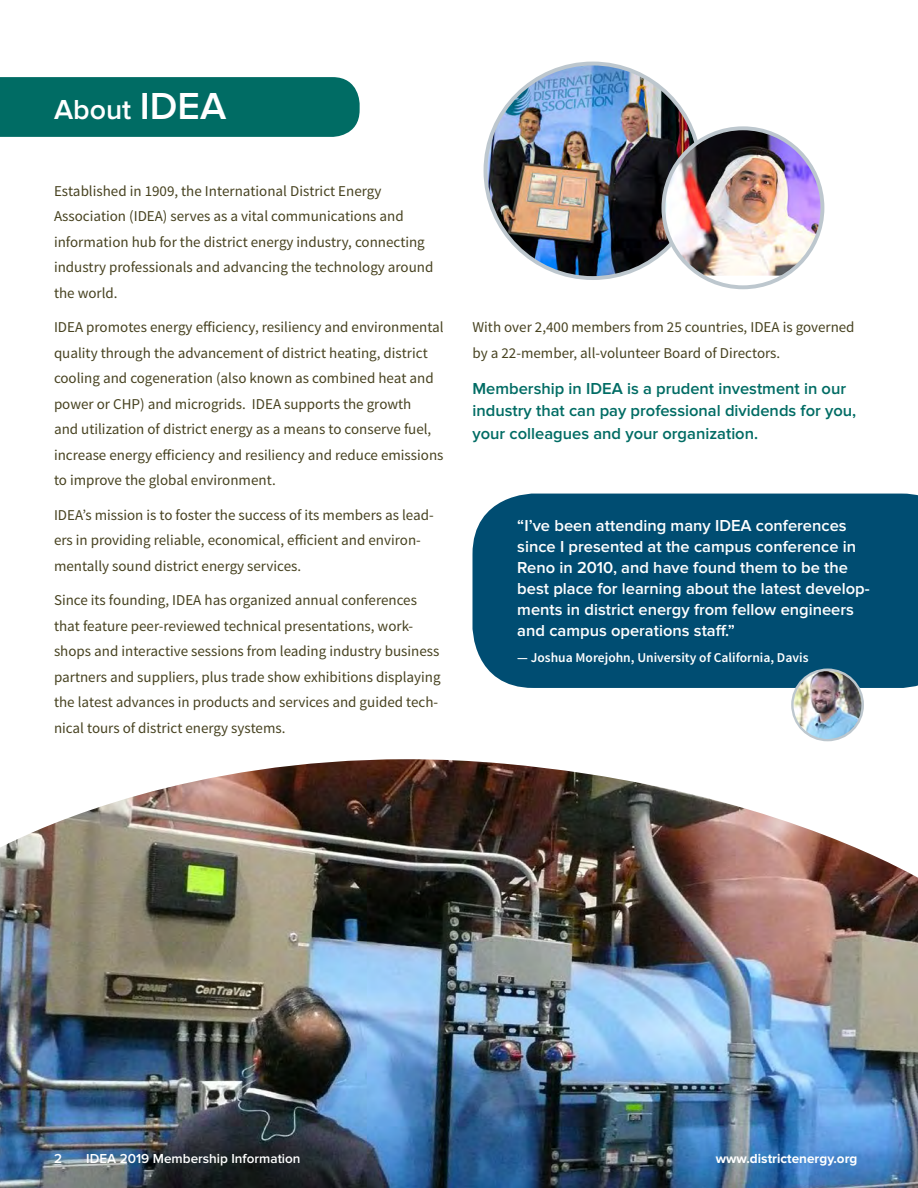
<style>
.page{position:relative;width:918px;height:1188px;background:#fff}
.page>*{position:absolute;margin:0;border:0;box-sizing:border-box;transform-origin:0 0}
.t1{font:600 28.5px "Proxima Nova";color:#fff}
.t2{font:600 16.5px/21px "Proxima Nova";color:#fff}
.t3{font:600 16.5px/22.5px "Proxima Nova";color:#006c64}
.t4{font:15px/25.5px "Source Sans Pro";color:#474220}
.t5{font:600 13.5px "Source Sans Pro";color:#fff}
.t6{font:600 13.5px "Proxima Nova";color:#fff}
.t7{font:700 13.5px "Proxima Nova";color:#fff}
.s1{font-size:39px}
</style>
<div class="page">
<img style="left:0;top:759px;width:918px;height:429px">
<div style="left:0;top:77px;width:360px;height:60px;background:#006c64"></div>
<img style="left:485px;top:64px;width:215px;height:214px;border-radius:105px">
<div style="left:472px;top:494px;width:446px;height:194px;background:#004d72"></div>
<img style="left:792px;top:670px;width:71px;height:70px;border-radius:35px">
<div style="left:791px;top:669px;width:73px;height:72px;border:2px solid #bdc7ce;border-radius:50%"></div>
<img style="left:663px;top:130px;width:159px;height:146px">
<div style="left:661px;top:126px;width:163px;height:163px;border:4px solid #bdc7ce;border-radius:50%"></div>
<h1 class="t1" style="left:54px;top:94px;width:174px">About <span class="s1">IDEA</span></h1>
<p class="t4" style="left:54px;top:178px;width:381px">Established in 1909, the International District Energy Association (IDEA) serves as a vital communications and information hub for the district energy industry, connecting industry professionals and advancing the technology around the world.</p>
<p class="t4" style="left:54px;top:315px;width:391px">IDEA promotes energy efficiency, resiliency and environmental quality through the advancement of district heating, district cooling and cogeneration (also known as combined heat and power or CHP) and microgrids. IDEA supports the growth<br>and utilization of district energy as a means to conserve fuel, increase energy efficiency and resiliency and reduce emissions to improve the global environment.</p>
<p class="t4" style="left:54px;top:502px;width:381px">IDEA’s mission is to foster the success of its members as lead&shy;ers in providing reliable, economical, efficient and environ&shy;mentally sound district energy services.</p>
<p class="t4" style="left:54px;top:588px;width:388px">Since its founding, IDEA has organized annual conferences that feature peer-reviewed technical presentations, work&shy;shops and interactive sessions from leading industry business partners and suppliers, plus trade show exhibitions displaying the latest advances in products and services and guided tech&shy;nical tours of district energy systems.</p>
<p class="t4" style="left:472px;top:315px;width:384px">With over 2,400 members from 25 countries, IDEA is governed by a 22-member, all-volunteer Board of Directors.</p>
<p class="t3" style="left:472px;top:377px;width:385px">Membership in IDEA is a prudent investment in our industry that can pay professional dividends for you, your colleagues and your organization.</p>
<p class="t2" style="left:517px;top:516px;width:354px">“I’ve been attending many IDEA conferences since I presented at the campus conference in Reno in 2010, and have found them to be the best place for learning about the latest develop&shy;ments in district energy from fellow engineers and campus operations staff.”</p>
<p class="t5" style="left:517px;top:649px;width:293px">— Joshua Morejohn, University of California, Davis</p>
<p class="t6" style="left:54px;top:1151px;width:10px">2</p>
<p class="t6" style="left:86px;top:1151px;width:216px">IDEA 2019 Membership Information</p>
<p class="t7" style="left:716px;top:1151px;width:143px">www.districtenergy.org</p>
</div>
